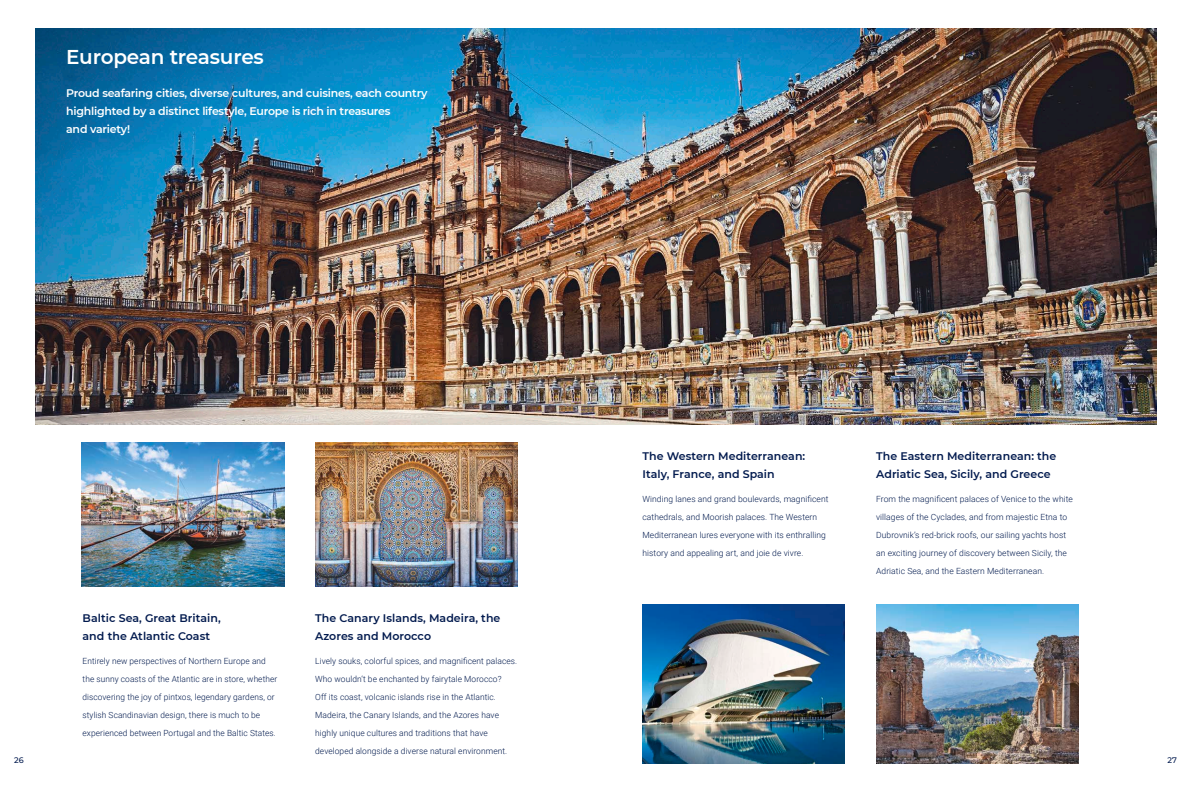
<style>
.page{position:relative;width:1191px;height:791px;background:#fff}
.page>*{position:absolute;margin:0;border:0;box-sizing:border-box;transform-origin:0 0}
.t1{font:600 20px "Montserrat";letter-spacing:-.01em;color:#fff}
.t2{font:600 11px/18px "Montserrat";letter-spacing:.005em;color:#021a4e}
.t3{font:600 11px/18px "Montserrat";letter-spacing:-.02em;color:#fff}
.t4{font:300 8.5px/18px "Roboto";letter-spacing:.01em;color:#021a4e}
.t5{font:500 8px "Montserrat";color:#021a4e}
</style>
<div class="page">
<img style="left:315px;top:442px;width:202px;height:144px">
<img style="left:82px;top:442px;width:202px;height:144px">
<img style="left:876px;top:604px;width:202px;height:159px">
<img style="left:642px;top:604px;width:203px;height:159px">
<img style="left:35px;top:28px;width:1121px;height:396px">
<p class="t1" style="left:66px;top:43px;width:199px">European treasures</p>
<p class="t3" style="left:66px;top:84px;width:363px">Proud seafaring cities, diverse cultures, and cuisines, each country highlighted by a distinct lifestyle, Europe is rich in treasures<br>and variety!</p>
<p class="t2" style="left:642px;top:447px;width:164px">The Western Mediterranean:<br>Italy, France, and Spain</p>
<p class="t4" style="left:642px;top:490px;width:187px">Winding lanes and grand boulevards, magnificent cathedrals, and Moorish palaces. The Western Mediterranean lures everyone with its enthralling history and appealing art, and joie de vivre.</p>
<p class="t2" style="left:876px;top:447px;width:182px">The Eastern Mediterranean: the<br>Adriatic Sea, Sicily, and Greece</p>
<p class="t4" style="left:876px;top:490px;width:198px">From the magnificent palaces of Venice to the white villages of the Cyclades, and from majestic Etna to Dubrovnik’s red-brick roofs, our sailing yachts host an exciting journey of discovery between Sicily, the Adriatic Sea, and the Eastern Mediterranean.</p>
<p class="t2" style="left:83px;top:609px;width:140px">Baltic Sea, Great Britain, and the Atlantic Coast</p>
<p class="t4" style="left:83px;top:652px;width:196px">Entirely new perspectives of Northern Europe and the sunny coasts of the Atlantic are in store, whether discovering the joy of pintxos, legendary gardens, or stylish Scandinavian design, there is much to be experienced between Portugal and the Baltic States.</p>
<p class="t2" style="left:315px;top:609px;width:187px">The Canary Islands, Madeira, the<br>Azores and Morocco</p>
<p class="t4" style="left:315px;top:652px;width:204px">Lively souks, colorful spices, and magnificent palaces.<br>Who wouldn‘t be enchanted by fairytale Morocco?<br>Off its coast, volcanic islands rise in the Atlantic.<br>Madeira, the Canary Islands, and the Azores have highly unique cultures and traditions that have developed alongside a diverse natural environment.</p>
<p class="t5" style="left:14px;top:755px;width:11px">26</p>
<p class="t5" style="left:1167px;top:755px;width:11px">27</p>
</div>
